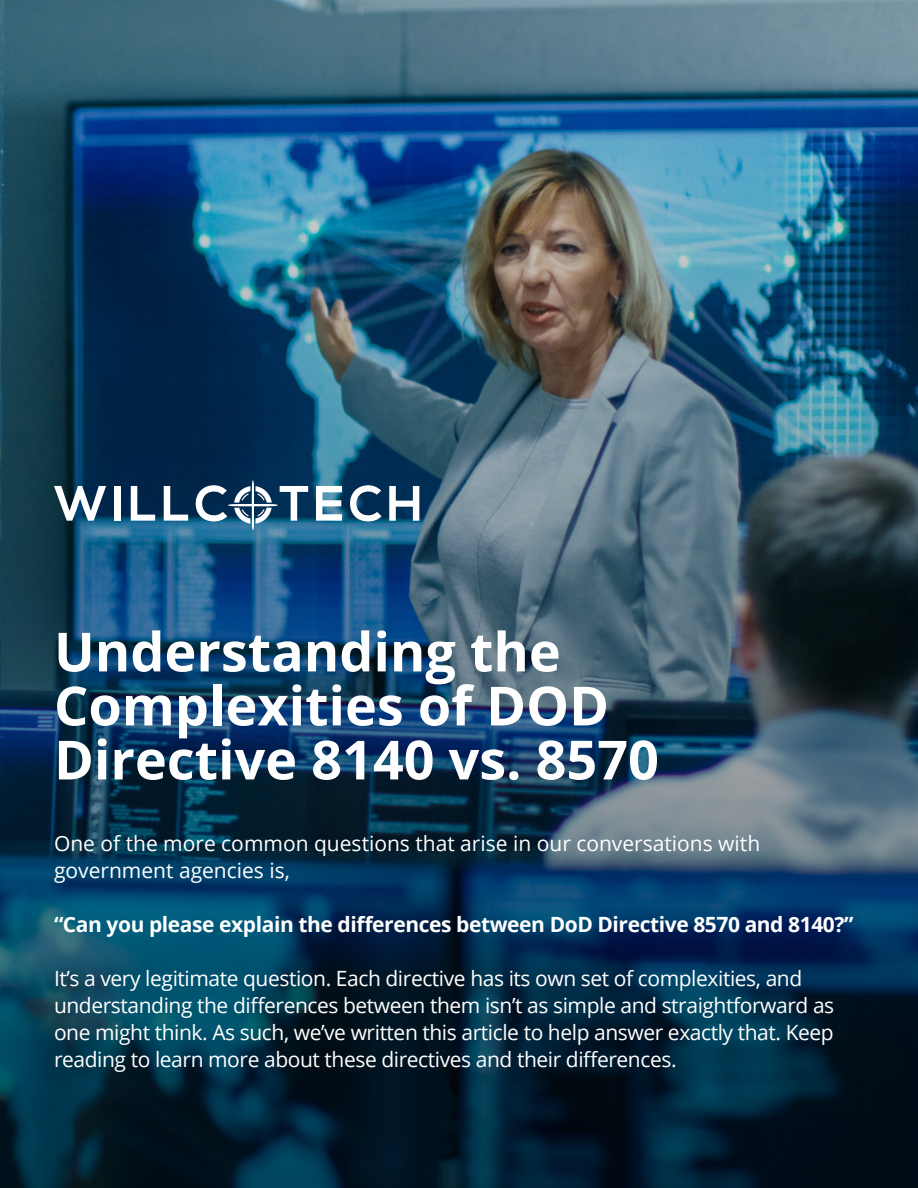
<style>
.page{position:relative;width:918px;height:1188px;background:#fff}
.page>*{position:absolute;margin:0;border:0;box-sizing:border-box;transform-origin:0 0}
.t1{font:700 54px/54px "Open Sans";color:#fff}
.t2{font:21px/27px "Open Sans";letter-spacing:-.02em;color:#fff}
.t3{font:21px/27px "Open Sans";color:#fff}
.t4{font:700 21px "Open Sans";letter-spacing:-.02em;color:#fff}
</style>
<div class="page">
<img style="left:0;top:0;width:918px;height:1188px">
<svg style="left:54px;top:486px;width:52px;height:35px"></svg>
<div style="left:114px;top:486px;width:7px;height:35px;background:#fff"></div>
<svg style="left:131px;top:486px;width:24px;height:35px"></svg>
<svg style="left:164px;top:486px;width:24px;height:35px"></svg>
<svg style="left:316px;top:486px;width:26px;height:35px"></svg>
<svg style="left:350px;top:485px;width:32px;height:36px"></svg>
<svg style="left:389px;top:486px;width:30px;height:35px"></svg>
<svg style="left:196px;top:480px;width:112px;height:50px"></svg>
<h1 class="t1" style="left:54px;top:630px;width:606px">Understanding the<br>Complexities of DOD<br>Directive 8140 vs. 8570</h1>
<p class="t3" style="left:54px;top:832px;width:708px">One of the more common questions that arise in our conversations with government agencies is,</p>
<p class="t4" style="left:54px;top:910px;width:801px">“Can you please explain the differences between DoD Directive 8570 and 8140?”</p>
<p class="t2" style="left:54px;top:967px;width:782px">It’s a very legitimate question. Each directive has its own set of complexities, and understanding the differences between them isn’t as simple and straightforward as one might think. As such, we’ve written this article to help answer exactly that. Keep reading to learn more about these directives and their differences.</p>
</div>
